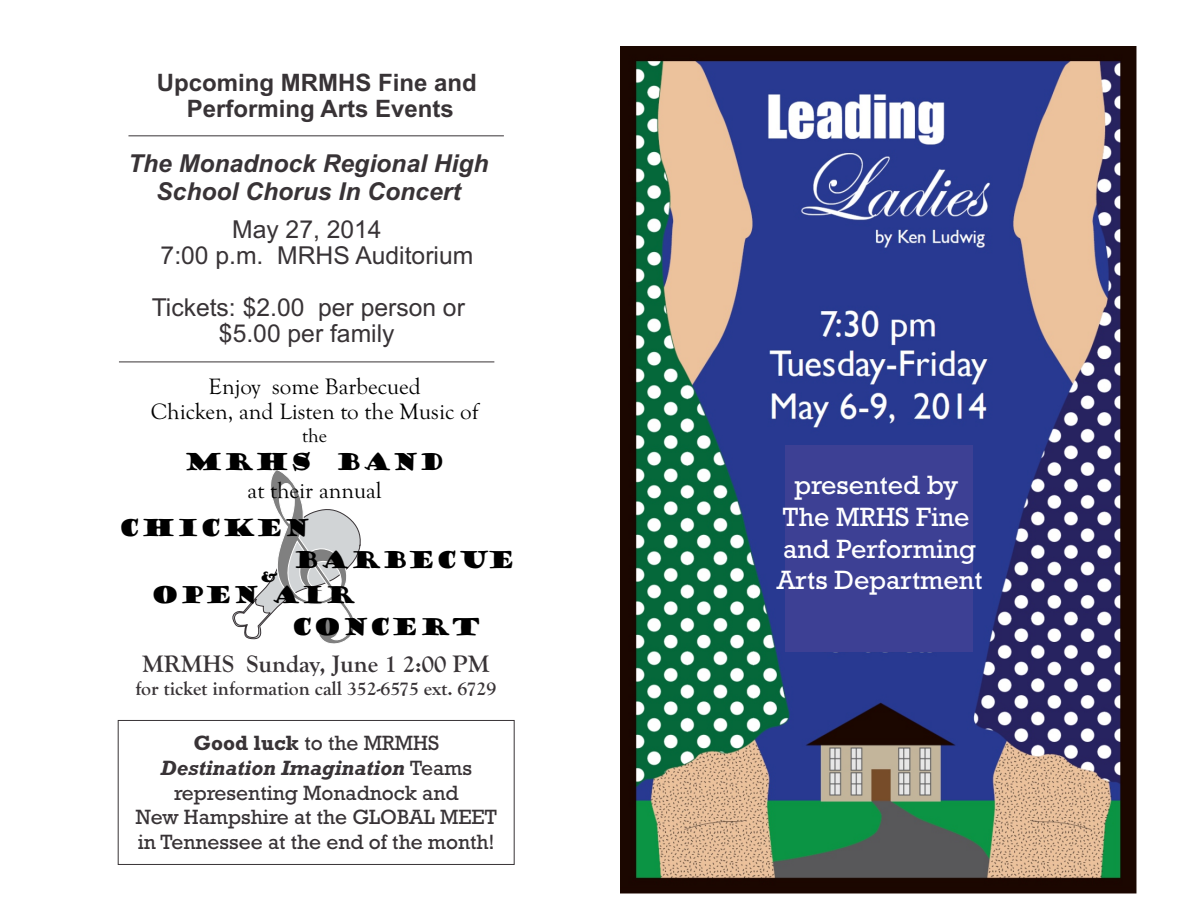
<style>
.page{position:relative;width:1188px;height:918px;background:#fff}
.page>*{position:absolute;margin:0;border:0;box-sizing:border-box;transform-origin:0 0}
.t1{font:26.85px/31.7px "Rockwell";color:#fff;text-align:center}
.t2{font:24.75px "Arial";color:#383336}
.t3{font:italic 700 24.75px/27.6px "Arial";color:#383336;text-align:center}
.t4{font:700 24.6px "Goudy Old Style T";color:#383336}
.t5{font:700 24px/26.8px "Arial";color:#383336;text-align:center}
.t6{font:22.95px/25.7px "Goudy Old Style T";color:#000;text-align:center}
.t7{font:22.95px/31.5px "Goudy Stout";color:#000}
.t8{font:21px/24.6px "Rockwell";color:#383336;text-align:center}
.t9{font:700 19.8px "Goudy Old Style T";color:#383336}
.t10{font:19.65px "Goudy Old Style T";color:#000}
.t11{font:13.8px "Goudy Stout";color:#000}
.s1{font-weight:700}
.s2{font-weight:700;font-style:italic}
</style>
<div class="page">
<img style="left:621px;top:47px;width:516px;height:847px">
<div style="left:786px;top:445px;width:187px;height:207px;background:#3d4094"></div>
<hr style="left:119px;top:362px;width:375px;height:1px;background:#383336">
<svg style="left:232px;top:470px;width:129px;height:174px"></svg>
<hr style="left:128px;top:135px;width:376px;height:1px;background:#383336">
<div style="left:118px;top:720px;width:396px;height:145px;border:1px solid #383336"></div>
<p class="t5" style="left:157px;top:71px;width:322px">Upcoming MRMHS Fine and<br>Performing Arts Events</p>
<p class="t3" style="left:128px;top:152px;width:362px">The Monadnock Regional High<br>School Chorus In Concert</p>
<p class="t2" style="left:232px;top:220px;width:151px">May 27, 2014</p>
<p class="t2" style="left:161px;top:246px;width:314px">7:00 p.m. MRHS Auditorium</p>
<p class="t2" style="left:152px;top:298px;width:315px">Tickets: $2.00 per person or</p>
<p class="t2" style="left:219px;top:324px;width:177px">$5.00 per family</p>
<p class="t6" style="left:151px;top:373px;width:329px">Enjoy some Barbecued<br>Chicken, and Listen to the Music of</p>
<p class="t10" style="left:302px;top:425px;width:26px">the</p>
<p class="t7" style="left:184px;top:447px;width:263px">MRHS BAND</p>
<p class="t6" style="left:248px;top:478px;width:136px">at their annual</p>
<p class="t7" style="left:293px;top:513px;width:224px;text-indent:-175px">CHICKEN<br>BARBECUE</p>
<p class="t7" style="left:291px;top:580px;width:191px;text-indent:-140px">OPEN AIR<br>CONCERT</p>
<p class="t4" style="left:142px;top:650px;width:349px">MRMHS Sunday, June 1 2:00 PM</p>
<p class="t9" style="left:135px;top:677px;width:362px">for ticket information call 352-6575 ext. 6729</p>
<p class="t11" style="left:260px;top:569px;width:20px">&amp;</p>
<p class="t8" style="left:136px;top:733px;width:363px"><span class="s1">Good luck</span> to the MRMHS<br><span class="s2">Destination Imagination</span> Teams representing Monadnock and<br>New Hampshire at the GLOBAL MEET in Tennessee at the end of the month!</p>
<p class="t1" style="left:777px;top:472px;width:207px">presented by<br>The MRHS Fine and Performing<br>Arts Department</p>
</div>
